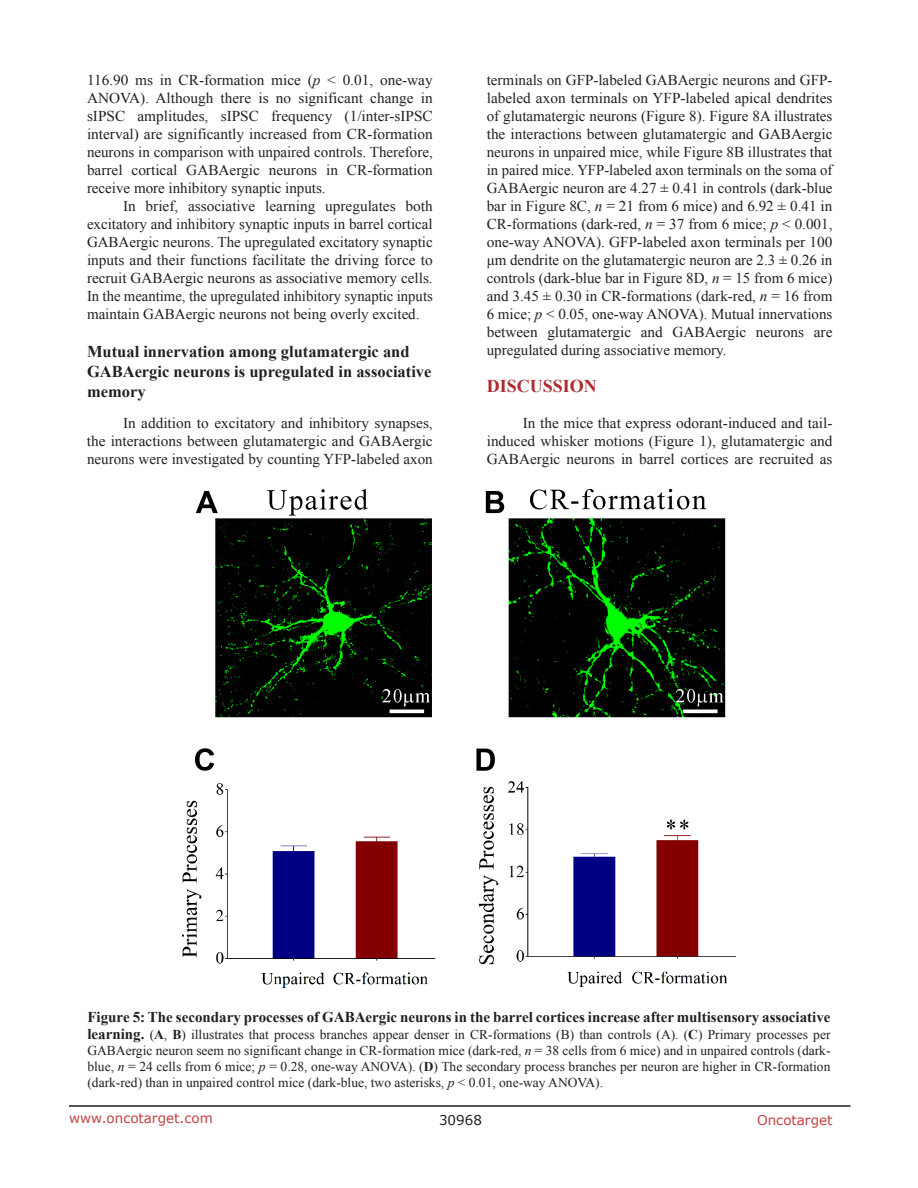
<style>
.page{position:relative;width:918px;height:1188px;background:#fff}
.page>*{position:absolute;margin:0;border:0;box-sizing:border-box;transform-origin:0 0}
.t1{font:700 18px "Times New Roman";color:#ac2b31}
.t2{font:700 16.5px/19.8px "Times New Roman";color:#231f20}
.t3{font:15px/18px "Times New Roman";color:#231f20;text-align:justify}
.t4{font:700 15px "Times New Roman";color:#231f20}
.t5{font:13.5px/16.2px "Times New Roman";color:#231f20;text-align:justify}
.t6{font:13.5px "Verdana";color:#c24141}
.t7{font:13.5px "Verdana";color:#231f20}
.s1{font-style:italic}
.s2{font-weight:700;font-size:15px}
.s3{font-weight:700}
</style>
<div class="page">
<hr style="left:69px;top:1105px;width:781px;height:2px;background:#231f20">
<img style="left:182px;top:489px;width:554px;height:498px">
<p class="t3" style="left:87px;top:71px;width:347px">116.90 ms in CR-formation mice (<span class="s1">p</span> &lt; 0.01, one-way ANOVA). Although there is no significant change in sIPSC amplitudes, sIPSC frequency (1/inter-sIPSC interval) are significantly increased from CR-formation neurons in comparison with unpaired controls. Therefore, barrel cortical GABAergic neurons in CR-formation receive more inhibitory synaptic inputs.</p>
<p class="t3" style="left:87px;top:197px;width:347px;text-indent:36px">In brief, associative learning upregulates both excitatory and inhibitory synaptic inputs in barrel cortical GABAergic neurons. The upregulated excitatory synaptic inputs and their functions facilitate the driving force to recruit GABAergic neurons as associative memory cells.<br>In the meantime, the upregulated inhibitory synaptic inputs maintain GABAergic neurons not being overly excited.</p>
<p class="t2" style="left:87px;top:341px;width:346px">Mutual innervation among glutamatergic and<br>GABAergic neurons is upregulated in associative memory</p>
<p class="t3" style="left:87px;top:414px;width:347px;text-indent:36px">In addition to excitatory and inhibitory synapses, the interactions between glutamatergic and GABAergic neurons were investigated by counting YFP-labeled axon</p>
<p class="t3" style="left:487px;top:71px;width:347px">terminals on GFP-labeled GABAergic neurons and GFP&shy;labeled axon terminals on YFP-labeled apical dendrites of glutamatergic neurons (Figure 8). Figure 8A illustrates the interactions between glutamatergic and GABAergic neurons in unpaired mice, while Figure 8B illustrates that in paired mice. YFP-labeled axon terminals on the soma of GABAergic neuron are 4.27 ± 0.41 in controls (dark-blue bar in Figure 8C, <span class="s1">n</span> = 21 from 6 mice) and 6.92 ± 0.41 in CR-formations (dark-red, <span class="s1">n</span> = 37 from 6 mice; <span class="s1">p</span> &lt; 0.001, one-way ANOVA). GFP-labeled axon terminals per 100 μm dendrite on the glutamatergic neuron are 2.3 ± 0.26 in controls (dark-blue bar in Figure 8D, <span class="s1">n</span> = 15 from 6 mice) and 3.45 ± 0.30 in CR-formations (dark-red, <span class="s1">n</span> = 16 from 6 mice; <span class="s1">p</span> &lt; 0.05, one-way ANOVA). Mutual innervations between glutamatergic and GABAergic neurons are upregulated during associative memory.</p>
<p class="t1" style="left:487px;top:374px;width:112px">Discussion</p>
<p class="t3" style="left:487px;top:414px;width:347px;text-indent:36px">In the mice that express odorant-induced and tail&shy;induced whisker motions (Figure 1), glutamatergic and GABAergic neurons in barrel cortices are recruited as</p>
<p class="t4" style="left:87px;top:1007px;width:745px">Figure 5: The secondary processes of GABAergic neurons in the barrel cortices increase after multisensory associative</p>
<p class="t5" style="left:87px;top:1026px;width:745px"><span class="s2">learning.</span> (<span class="s3">A</span>, <span class="s3">B</span>) illustrates that process branches appear denser in CR-formations (B) than controls (A). (<span class="s3">C</span>) Primary processes per GABAergic neuron seem no significant change in CR-formation mice (dark-red, <span class="s1">n</span> = 38 cells from 6 mice) and in unpaired controls (dark&shy;blue, <span class="s1">n</span> = 24 cells from 6 mice; <span class="s1">p</span> = 0.28, one-way ANOVA). (<span class="s3">D</span>) The secondary process branches per neuron are higher in CR-formation (dark-red) than in unpaired control mice (dark-blue, two asterisks, <span class="s1">p</span> &lt; 0.01, one-way ANOVA).</p>
<p class="t6" style="left:69px;top:1109px;width:145px">www.oncotarget.com</p>
<p class="t7" style="left:439px;top:1111px;width:44px">30968</p>
<p class="t6" style="left:757px;top:1111px;width:77px">Oncotarget</p>
</div>
